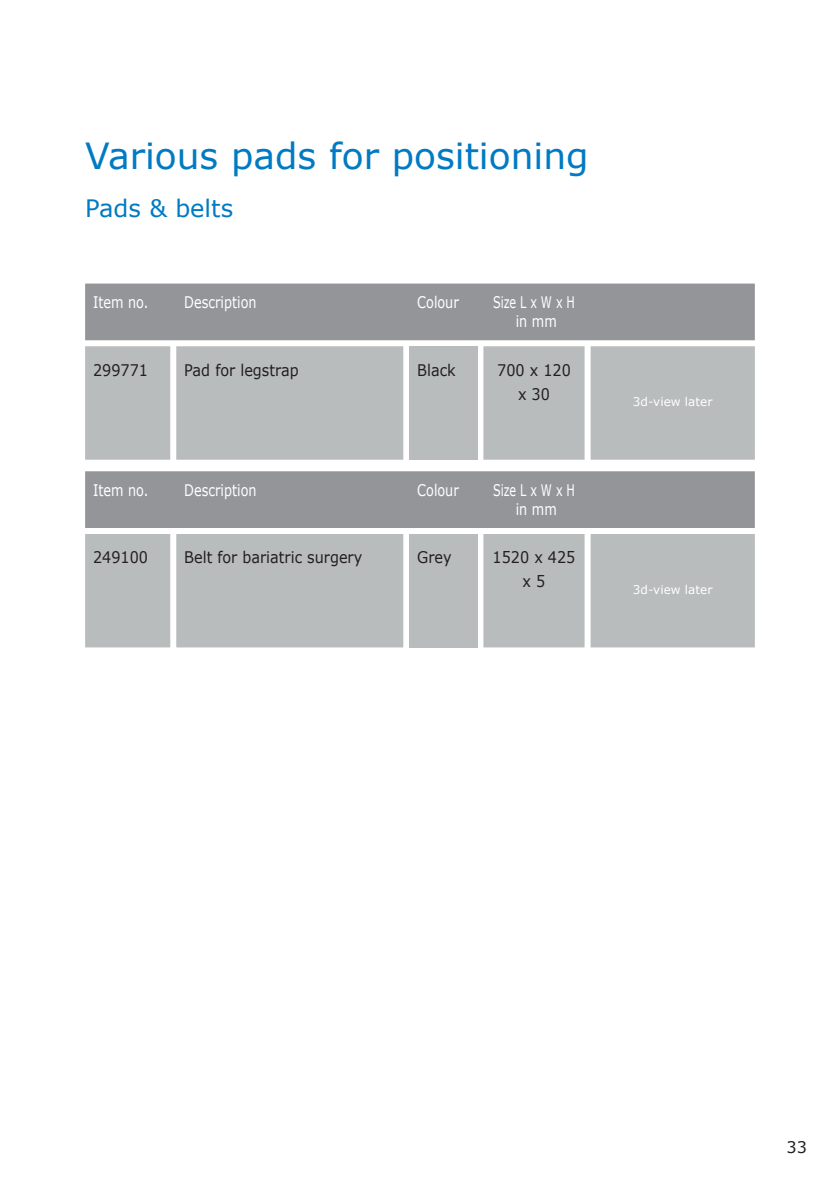
<style>
.page{position:relative;width:840px;height:1191px;background:#fff}
.page>*{position:absolute;margin:0;border:0;box-sizing:border-box;transform-origin:0 0}
.t1{font:36px "Verdana";color:#007ac2}
.t2{font:24px "Verdana";color:#007ac2}
.t3{font:16px/24px "Verdana";color:#231f20;text-align:center;scale:.9 1}
.t4{font:16px "Verdana";color:#fff;scale:.8 1}
.t5{font:16px/19.2px "Verdana";color:#fff;text-align:center;scale:.7 1}
.t6{font:16px "Verdana";color:#231f20}
.t7{font:12px "Verdana";color:#fff}
</style>
<div class="page">
<div style="left:85px;top:283px;width:669px;height:57px;background:#939598"></div>
<div style="left:85px;top:346px;width:669px;height:114px;background:#b9bcbc"></div>
<div style="left:409px;top:346px;width:68px;height:114px;background:#b9bcbc"></div>
<div style="left:85px;top:471px;width:669px;height:57px;background:#939598"></div>
<div style="left:85px;top:534px;width:669px;height:113px;background:#b9bcbc"></div>
<div style="left:409px;top:534px;width:68px;height:113px;background:#b9bcbc"></div>
<h1 class="t1" style="left:85px;top:133px;width:504px">Various pads for positioning</h1>
<h2 class="t2" style="left:85px;top:193px;width:149px">Pads &amp; belts</h2>
<p class="t4" style="left:93px;top:292px;width:71px">Item no.</p>
<p class="t4" style="left:184px;top:292px;width:92px">Description</p>
<p class="t4" style="left:417px;top:292px;width:53px">Colour</p>
<p class="t5" style="left:492px;top:293px;width:118px">Size L x W x H in mm</p>
<p class="t3" style="left:93px;top:358px;width:63px">299771</p>
<p class="t3" style="left:184px;top:358px;width:128px">Pad for legstrap</p>
<p class="t3" style="left:417px;top:358px;width:44px">Black</p>
<p class="t3" style="left:497px;top:358px;width:83px">700 x 120 x 30</p>
<p class="t4" style="left:93px;top:479px;width:71px">Item no.</p>
<p class="t4" style="left:184px;top:479px;width:92px">Description</p>
<p class="t4" style="left:417px;top:479px;width:53px">Colour</p>
<p class="t5" style="left:492px;top:480px;width:118px">Size L x W x H in mm</p>
<p class="t3" style="left:93px;top:545px;width:63px">249100</p>
<p class="t3" style="left:184px;top:545px;width:199px">Belt for bariatric surgery</p>
<p class="t3" style="left:417px;top:545px;width:40px">Grey</p>
<p class="t3" style="left:492px;top:545px;width:93px">1520 x 425 x 5</p>
<p class="t7" style="left:632px;top:394px;width:81px">3d-view later</p>
<p class="t7" style="left:632px;top:582px;width:81px">3d-view later</p>
<p class="t6" style="left:786px;top:1137px;width:22px">33</p>
</div>
